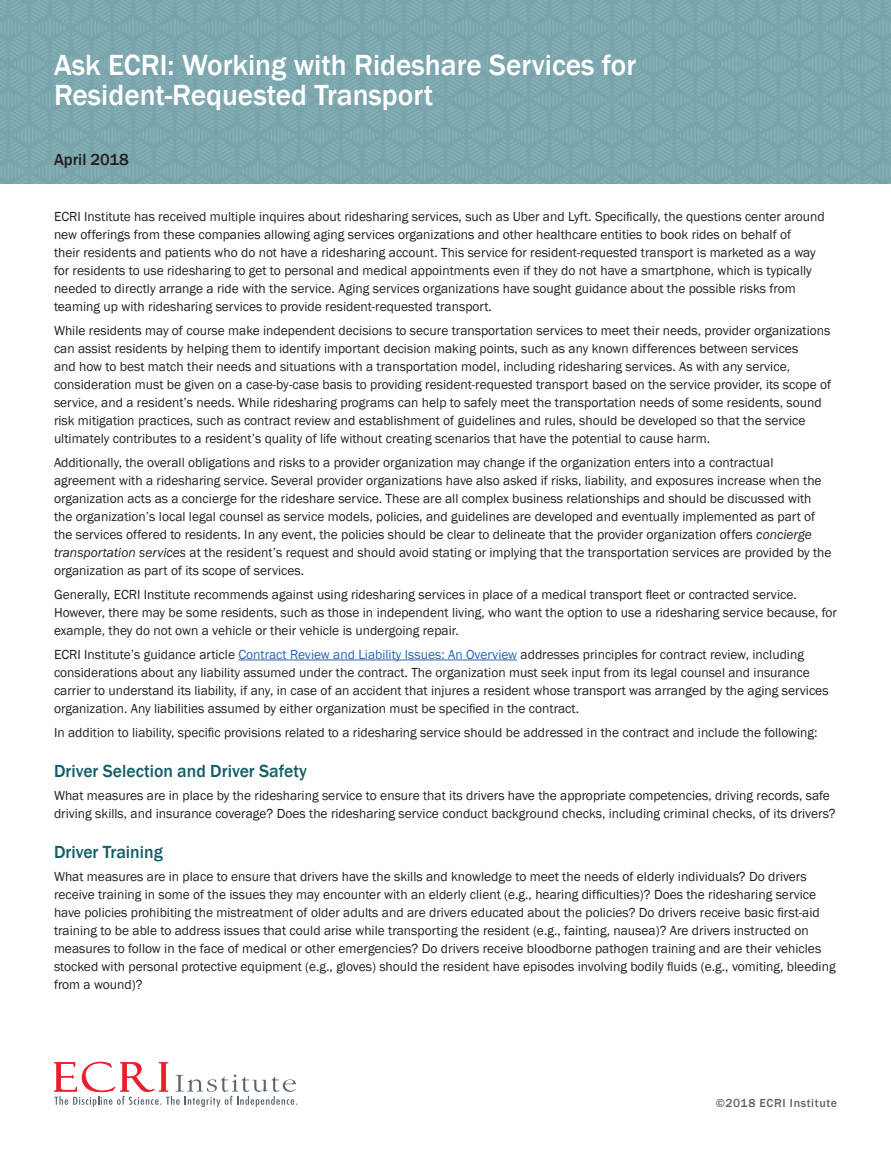
<style>
.page{position:relative;width:891px;height:1161px;background:#fff}
.page>*{position:absolute;margin:0;border:0;box-sizing:border-box;transform-origin:0 0}
.t1{font:500 30px/30px "Franklin Gothic";color:#fff}
.t2{font:500 18px "Franklin Gothic";color:#125d67}
.t3{font:500 16.5px "Franklin Gothic";color:#231f20}
.t4{font:13.5px/18px "Franklin Gothic";color:#231f20}
.t5{font:500 12px "Franklin Gothic";letter-spacing:.05em;color:#5a6670}
.s1{font-style:italic}
.s2{color:#2865b1}
</style>
<div class="page">
<svg style="left:54px;top:1062px;width:243px;height:45px"></svg>
<img style="left:0;top:0;width:891px;height:183px">
<hr style="left:238px;top:660px;width:279px;height:1px;background:#2865b1">
<h1 class="t1" style="left:54px;top:50px;width:584px">Ask ECRI: Working with Rideshare Services for<br>Resident-Requested Transport</h1>
<p class="t3" style="left:54px;top:149px;width:76px">April 2018</p>
<p class="t4" style="left:54px;top:208px;width:772px">ECRI Institute has received multiple inquires about ridesharing services, such as Uber and Lyft. Specifically, the questions center around new offerings from these companies allowing aging services organizations and other healthcare entities to book rides on behalf of<br>their residents and patients who do not have a ridesharing account. This service for resident-requested transport is marketed as a way for residents to use ridesharing to get to personal and medical appointments even if they do not have a smartphone, which is typically needed to directly arrange a ride with the service. Aging services organizations have sought guidance about the possible risks from teaming up with ridesharing services to provide resident-requested transport.</p>
<p class="t4" style="left:54px;top:322px;width:779px">While residents may of course make independent decisions to secure transportation services to meet their needs, provider organizations can assist residents by helping them to identify important decision making points, such as any known differences between services<br>and how to best match their needs and situations with a transportation model, including ridesharing services. As with any service, consideration must be given on a case-by-case basis to providing resident-requested transport based on the service provider, its scope of service, and a resident’s needs. While ridesharing programs can help to safely meet the transportation needs of some residents, sound risk mitigation practices, such as contract review and establishment of guidelines and rules, should be developed so that the service ultimately contributes to a resident’s quality of life without creating scenarios that have the potential to cause harm.</p>
<p class="t4" style="left:54px;top:454px;width:779px">Additionally, the overall obligations and risks to a provider organization may change if the organization enters into a contractual agreement with a ridesharing service. Several provider organizations have also asked if risks, liability, and exposures increase when the organization acts as a concierge for the rideshare service. These are all complex business relationships and should be discussed with the organization’s local legal counsel as service models, policies, and guidelines are developed and eventually implemented as part of the services offered to residents. In any event, the policies should be clear to delineate that the provider organization offers <span class="s1">concierge transportation services</span> at the resident’s request and should avoid stating or implying that the transportation services are provided by the organization as part of its scope of services.</p>
<p class="t4" style="left:54px;top:586px;width:785px">Generally, ECRI Institute recommends against using ridesharing services in place of a medical transport fleet or contracted service.<br>However, there may be some residents, such as those in independent living, who want the option to use a ridesharing service because, for example, they do not own a vehicle or their vehicle is undergoing repair.</p>
<p class="t4" style="left:54px;top:646px;width:776px">ECRI Institute’s guidance article <span class="s2">Contract Review and Liability Issues: An Overview</span> addresses principles for contract review, including considerations about any liability assumed under the contract. The organization must seek input from its legal counsel and insurance carrier to understand its liability, if any, in case of an accident that injures a resident whose transport was arranged by the aging services organization. Any liabilities assumed by either organization must be specified in the contract.</p>
<p class="t4" style="left:54px;top:724px;width:765px">In addition to liability, specific provisions related to a ridesharing service should be addressed in the contract and include the following:</p>
<h2 class="t2" style="left:54px;top:760px;width:254px">Driver Selection and Driver Safety</h2>
<p class="t4" style="left:54px;top:787px;width:783px">What measures are in place by the ridesharing service to ensure that its drivers have the appropriate competencies, driving records, safe driving skills, and insurance coverage? Does the ridesharing service conduct background checks, including criminal checks, of its drivers?</p>
<h2 class="t2" style="left:54px;top:841px;width:110px">Driver Training</h2>
<p class="t4" style="left:54px;top:868px;width:783px">What measures are in place to ensure that drivers have the skills and knowledge to meet the needs of elderly individuals? Do drivers receive training in some of the issues they may encounter with an elderly client (e.g., hearing difficulties)? Does the ridesharing service have policies prohibiting the mistreatment of older adults and are drivers educated about the policies? Do drivers receive basic first-aid training to be able to address issues that could arise while transporting the resident (e.g., fainting, nausea)? Are drivers instructed on measures to follow in the face of medical or other emergencies? Do drivers receive bloodborne pathogen training and are their vehicles stocked with personal protective equipment (e.g., gloves) should the resident have episodes involving bodily fluids (e.g., vomiting, bleeding from a wound)?</p>
<p class="t5" style="left:716px;top:1096px;width:123px">©2018 ECRI Institute</p>
</div>
